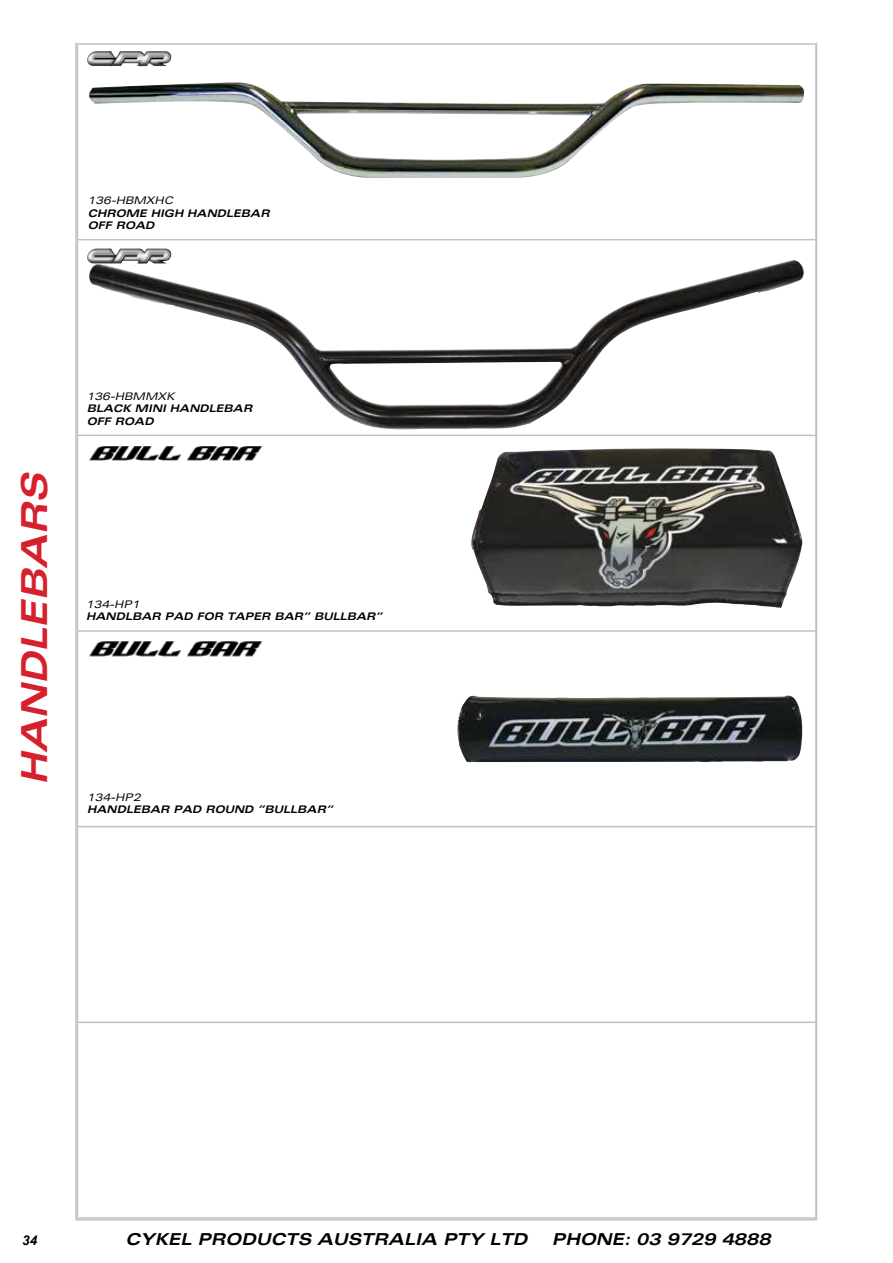
<style>
.page{position:relative;width:893px;height:1263px;background:#fff}
.page>*{position:absolute;margin:0;border:0;box-sizing:border-box;transform-origin:0 0}
.t1{font:italic 700 expanded 36px "Univers";color:#d5202d}
.t2{font:italic 700 expanded 16.5px "Univers";color:#000}
.t3{font:italic 700 13.5px "Arial";color:#000}
.t4{font:italic 700 expanded 10.5px/12.6px "Univers";color:#000}
.t5{font:italic expanded 10.5px "Univers";color:#000}
</style>
<div class="page">
<img style="left:87px;top:248px;width:84px;height:14px">
<img style="left:87px;top:51px;width:84px;height:15px">
<hr style="left:77px;top:239px;width:740px;height:1px;background:#bec3c9">
<hr style="left:77px;top:435px;width:740px;height:1px;background:#bec3c9">
<hr style="left:77px;top:630px;width:740px;height:2px;background:#bec3c9">
<hr style="left:77px;top:826px;width:740px;height:1px;background:#bec3c9">
<hr style="left:77px;top:1021px;width:740px;height:2px;background:#bec3c9">
<img style="left:89px;top:641px;width:173px;height:16px">
<img style="left:89px;top:446px;width:173px;height:15px">
<img style="left:89px;top:82px;width:715px;height:96px">
<img style="left:89px;top:260px;width:715px;height:170px">
<img style="left:471px;top:448px;width:331px;height:160px">
<img style="left:457px;top:695px;width:345px;height:67px">
<p class="t5" style="left:88px;top:194px;width:87px">136-HBMXHC</p>
<p class="t4" style="left:88px;top:207px;width:184px">CHROME HIGH HANDLEBAR<br>OFF ROAD</p>
<h1 class="t1" style="left:14px;top:785px;width:315px;rotate:-90deg">HANDLEBARS</h1>
<p class="t5" style="left:87px;top:390px;width:89px">136-HBMMXK</p>
<p class="t4" style="left:87px;top:402px;width:167px">BLACK MINI HANDLEBAR<br>OFF ROAD</p>
<p class="t5" style="left:86px;top:598px;width:55px">134-HP1</p>
<p class="t4" style="left:86px;top:610px;width:298px">HANDLBAR PAD FOR TAPER BAR” BULLBAR”</p>
<p class="t5" style="left:87px;top:791px;width:55px">134-HP2</p>
<p class="t4" style="left:87px;top:803px;width:247px">HANDLEBAR PAD ROUND “BULLBAR”</p>
<p class="t3" style="left:22px;top:1231px;width:17px">34</p>
<h2 class="t2" style="left:125px;top:1229px;width:404px">CYKEL PRODUCTS AUSTRALIA PTY LTD</h2>
<h2 class="t2" style="left:552px;top:1229px;width:220px">PHONE: 03 9729 4888</h2>
</div>
